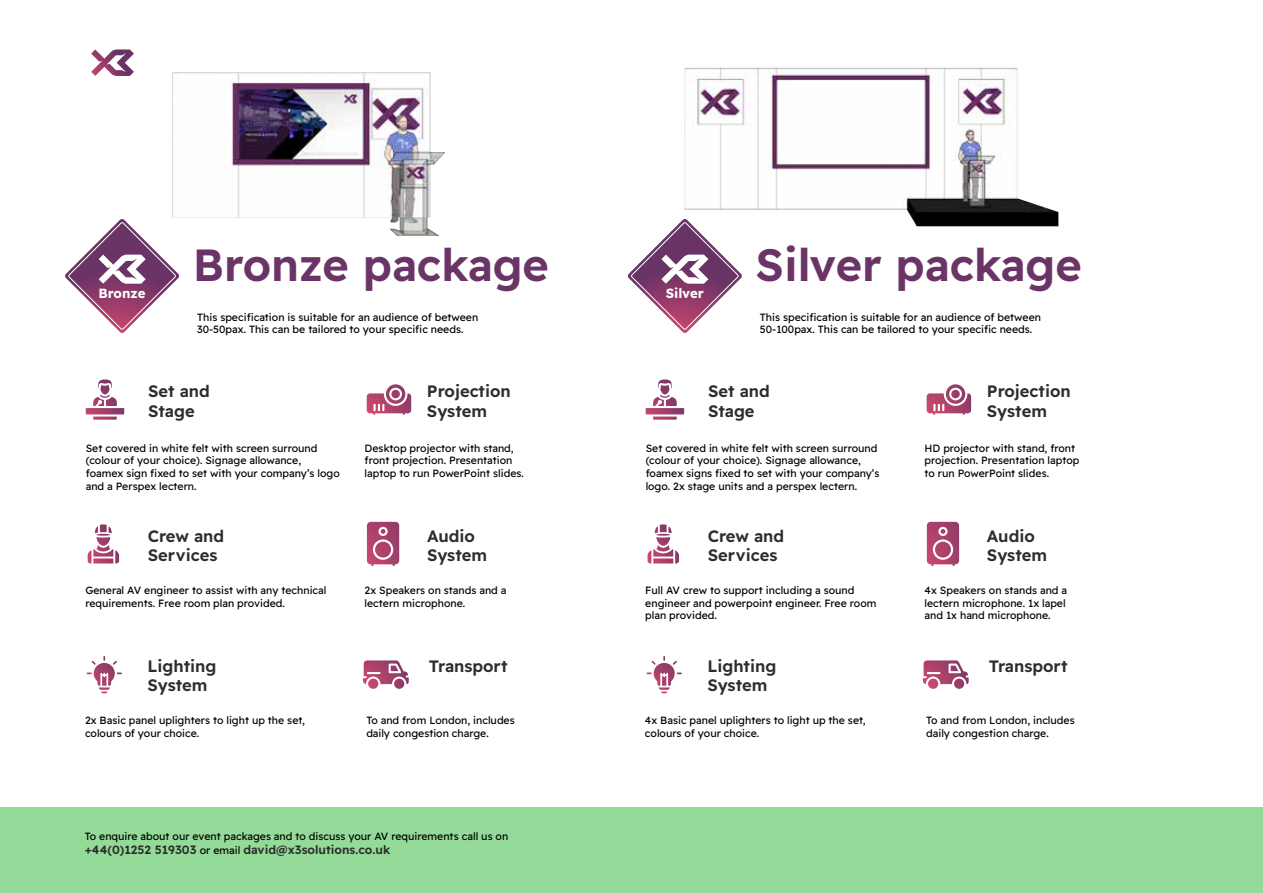
<style>
.page{position:relative;width:1263px;height:893px;background:#fff}
.page>*{position:absolute;margin:0;border:0;box-sizing:border-box;transform-origin:0 0}
.t1{font:600 45px "Readex Pro";color:#6b3466}
.t2{font:600 16.5px/19.8px "Readex Pro";color:#2d2e2b}
.t3{font:700 13.35px "Readex Pro";color:#fff}
.t4{font:600 12px "Readex Pro";color:#2d2e2b}
.t5{font:10.5px/12.6px "Readex Pro";color:#000}
.s1{font-weight:400;font-size:10.5px;color:#000}
</style>
<div class="page">
<div style="left:0;top:808px;width:1263px;height:85px;background:#94db99"></div>
<img style="left:684px;top:68px;width:374px;height:158px">
<img style="left:172px;top:72px;width:273px;height:164px">
<svg style="left:91px;top:49px;width:43px;height:27px"></svg>
<svg style="left:367px;top:384px;width:44px;height:31px"></svg>
<svg style="left:927px;top:384px;width:44px;height:31px"></svg>
<svg style="left:367px;top:522px;width:32px;height:44px"></svg>
<svg style="left:927px;top:522px;width:32px;height:44px"></svg>
<svg style="left:363px;top:660px;width:46px;height:29px"></svg>
<svg style="left:923px;top:660px;width:46px;height:29px"></svg>
<svg style="left:87px;top:656px;width:35px;height:37px"></svg>
<svg style="left:646px;top:656px;width:36px;height:37px"></svg>
<svg style="left:86px;top:379px;width:38px;height:41px"></svg>
<svg style="left:646px;top:379px;width:38px;height:41px"></svg>
<svg style="left:88px;top:524px;width:31px;height:39px"></svg>
<svg style="left:647px;top:524px;width:32px;height:39px"></svg>
<svg style="left:65px;top:219px;width:114px;height:114px"></svg>
<svg style="left:628px;top:219px;width:114px;height:114px"></svg>
<h1 class="t1" style="left:193px;top:239px;width:357px">Bronze package</h1>
<h1 class="t1" style="left:756px;top:239px;width:328px">Silver package</h1>
<p class="t5" style="left:197px;top:311px;width:283px">This specification is suitable for an audience of between<br>30-50pax. This can be tailored to your specific needs.</p>
<p class="t5" style="left:760px;top:311px;width:283px">This specification is suitable for an audience of between<br>50-100pax. This can be tailored to your specific needs.</p>
<p class="t3" style="left:98px;top:285px;width:49px">Bronze</p>
<p class="t3" style="left:666px;top:285px;width:40px">Silver</p>
<h2 class="t2" style="left:427px;top:381px;width:85px">Projection<br>System</h2>
<h2 class="t2" style="left:987px;top:381px;width:85px">Projection<br>System</h2>
<h2 class="t2" style="left:148px;top:381px;width:63px">Set and<br>Stage</h2>
<h2 class="t2" style="left:708px;top:381px;width:63px">Set and<br>Stage</h2>
<p class="t5" style="left:86px;top:442px;width:256px">Set covered in white felt with screen surround (colour of your choice). Signage allowance, foamex sign fixed to set with your company’s logo and a Perspex lectern.</p>
<p class="t5" style="left:646px;top:442px;width:235px">Set covered in white felt with screen surround (colour of your choice). Signage allowance, foamex signs fixed to set with your company’s logo. 2x stage units and a perspex lectern.</p>
<p class="t5" style="left:365px;top:442px;width:161px">Desktop projector with stand, front projection. Presentation laptop to run PowerPoint slides.</p>
<p class="t5" style="left:924px;top:442px;width:156px">HD projector with stand, front projection. Presentation laptop to run PowerPoint slides.</p>
<h2 class="t2" style="left:427px;top:526px;width:62px">Audio<br>System</h2>
<h2 class="t2" style="left:987px;top:526px;width:62px">Audio<br>System</h2>
<h2 class="t2" style="left:148px;top:526px;width:78px">Crew and<br>Services</h2>
<h2 class="t2" style="left:708px;top:526px;width:78px">Crew and<br>Services</h2>
<p class="t5" style="left:85px;top:584px;width:243px">General AV engineer to assist with any technical requirements. Free room plan provided.</p>
<p class="t5" style="left:645px;top:584px;width:233px">Full AV crew to support including a sound engineer and powerpoint engineer. Free room plan provided.</p>
<p class="t5" style="left:365px;top:584px;width:143px">2x Speakers on stands and a lectern microphone.</p>
<p class="t5" style="left:924px;top:584px;width:144px">4x Speakers on stands and a lectern microphone. 1x lapel and 1x hand microphone.</p>
<h2 class="t2" style="left:147px;top:656px;width:71px">Lighting<br>System</h2>
<h2 class="t2" style="left:707px;top:656px;width:71px">Lighting<br>System</h2>
<h2 class="t2" style="left:429px;top:656px;width:80px">Transport</h2>
<h2 class="t2" style="left:989px;top:656px;width:80px">Transport</h2>
<p class="t5" style="left:85px;top:714px;width:222px">2x Basic panel uplighters to light up the set, colours of your choice.</p>
<p class="t5" style="left:645px;top:714px;width:222px">4x Basic panel uplighters to light up the set, colours of your choice.</p>
<p class="t5" style="left:366px;top:714px;width:150px">To and from London, includes daily congestion charge.</p>
<p class="t5" style="left:926px;top:714px;width:150px">To and from London, includes daily congestion charge.</p>
<p class="t5" style="left:85px;top:830px;width:425px">To enquire about our event packages and to discuss your AV requirements call us on</p>
<p class="t4" style="left:85px;top:843px;width:307px">+44(0)1252 519303 <span class="s1">or email</span> david@x3solutions.co.uk</p>
</div>
